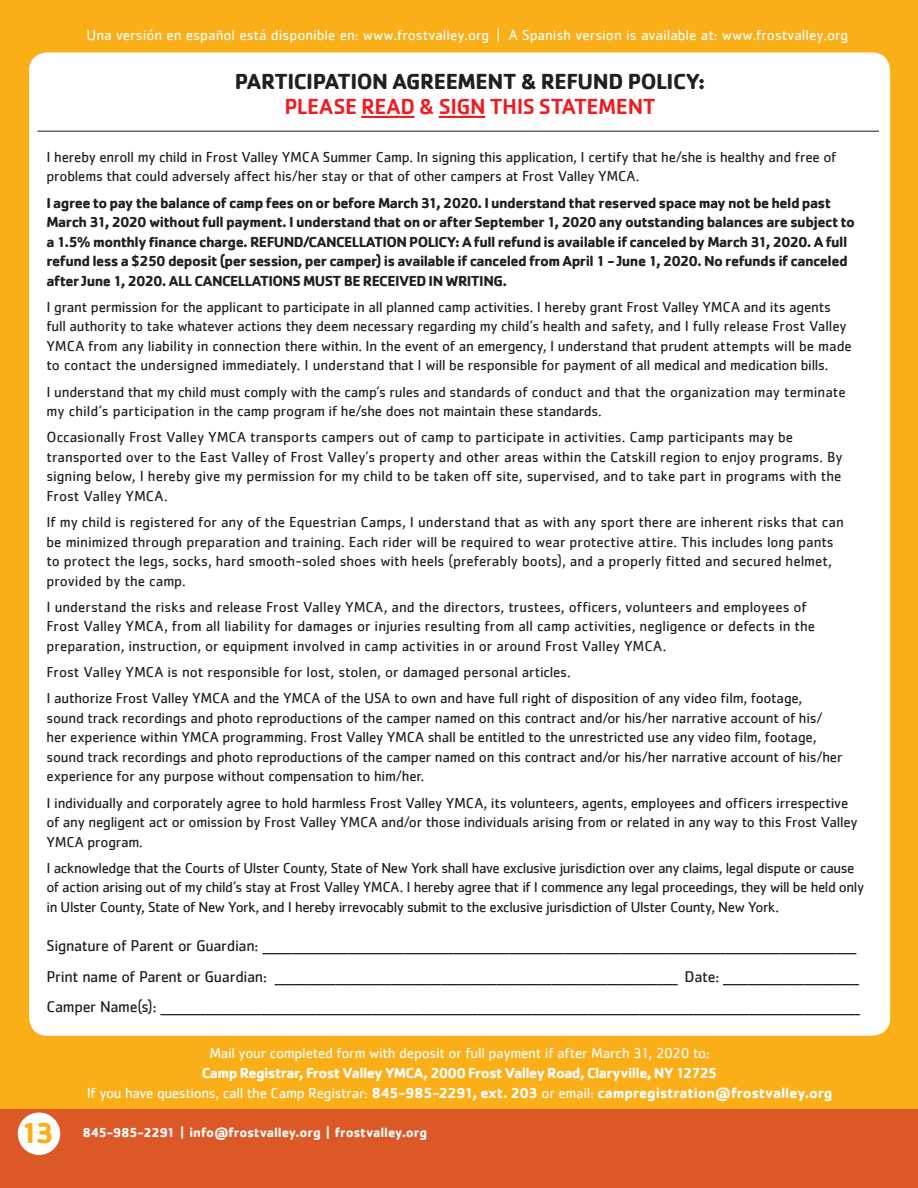
<style>
.page{position:relative;width:918px;height:1188px;background:#faaf18}
.page>*{position:absolute;margin:0;border:0;box-sizing:border-box;transform-origin:0 0}
.t1{font:700 30px "Cachet";color:#faaf18}
.t2{font:700 22.5px "Cachet";letter-spacing:-.02em;color:#231f20}
.t3{font:500 22.5px "Cachet";letter-spacing:-.02em;color:#ee1d23}
.t4{font:16.2px/30.8px "Cachet";letter-spacing:-.02em;color:#231f20}
.t5{font:15px/19.5px "Cachet";letter-spacing:-.01em;color:#231f20}
.t6{font:700 15px/19.5px "Cachet";letter-spacing:-.035em;color:#231f20}
.t7{font:15px/19.5px "Cachet";letter-spacing:-.03em;color:#231f20}
.t8{font:15px "Cachet";color:#fff}
.t9{font:700 15px/20.1px "Cachet";letter-spacing:-.035em;color:#fff;text-align:center}
.t10{font:700 13.5px "Cachet";letter-spacing:-.01em;color:#fff}
.s1{font-weight:400}
</style>
<div class="page">
<div style="left:0;top:1110px;width:918px;height:78px;background:#dd5827"></div>
<div style="left:18px;top:1113px;width:42px;height:42px;background:#fff;border-radius:50%"></div>
<div style="left:29px;top:52px;width:861px;height:984px;background:#fff;border-radius:18px"></div>
<hr style="left:361px;top:116px;width:53px;height:2px;background:#ee1d23">
<hr style="left:439px;top:116px;width:46px;height:2px;background:#ee1d23">
<hr style="left:37px;top:130px;width:842px;height:2px;background:#636366">
<hr style="left:917px;top:1104px;width:1px;height:84px;background:#dd5827">
<p class="t8" style="left:87px;top:26px;width:763px">Una versión en español está disponible en: www.frostvalley.org | A Spanish version is available at: www.frostvalley.org</p>
<h2 class="t2" style="left:235px;top:67px;width:472px">PARTICIPATION AGREEMENT &amp; REFUND POLICY:</h2>
<h2 class="t3" style="left:284px;top:93px;width:373px">PLEASE READ &amp; SIGN THIS STATEMENT</h2>
<p class="t5" style="left:46px;top:147px;width:791px">I hereby enroll my child in Frost Valley YMCA Summer Camp. In signing this application, I certify that he/she is healthy and free of problems that could adversely affect his/her stay or that of other campers at Frost Valley YMCA.</p>
<p class="t6" style="left:46px;top:192px;width:810px">I agree to pay the balance of camp fees on or before March 31, 2020. I understand that reserved space may not be held past March 31, 2020 without full payment. I understand that on or after September 1, 2020 any outstanding balances are subject to a 1.5% monthly finance charge. REFUND/CANCELLATION POLICY: A full refund is available if canceled by March 31, 2020. A full refund less a $250 deposit (per session, per camper) is available if canceled from April 1 - June 1, 2020. No refunds if canceled after June 1, 2020. ALL CANCELLATIONS MUST BE RECEIVED IN WRITING.</p>
<p class="t5" style="left:46px;top:297px;width:807px">I grant permission for the applicant to participate in all planned camp activities. I hereby grant Frost Valley YMCA and its agents full authority to take whatever actions they deem necessary regarding my child’s health and safety, and I fully release Frost Valley YMCA from any liability in connection there within. In the event of an emergency, I understand that prudent attempts will be made to contact the undersigned immediately. I understand that I will be responsible for payment of all medical and medication bills.</p>
<p class="t5" style="left:46px;top:382px;width:801px">I understand that my child must comply with the camp’s rules and standards of conduct and that the organization may terminate my child’s participation in the camp program if he/she does not maintain these standards.</p>
<p class="t5" style="left:46px;top:427px;width:798px">Occasionally Frost Valley YMCA transports campers out of camp to participate in activities. Camp participants may be transported over to the East Valley of Frost Valley’s property and other areas within the Catskill region to enjoy programs. By signing below, I hereby give my permission for my child to be taken off site, supervised, and to take part in programs with the Frost Valley YMCA.</p>
<p class="t5" style="left:46px;top:512px;width:799px">If my child is registered for any of the Equestrian Camps, I understand that as with any sport there are inherent risks that can be minimized through preparation and training. Each rider will be required to wear protective attire. This includes long pants to protect the legs, socks, hard smooth-soled shoes with heels (preferably boots), and a properly fitted and secured helmet, provided by the camp.</p>
<p class="t5" style="left:46px;top:597px;width:770px">I understand the risks and release Frost Valley YMCA, and the directors, trustees, officers, volunteers and employees of<br>Frost Valley YMCA, from all liability for damages or injuries resulting from all camp activities, negligence or defects in the preparation, instruction, or equipment involved in camp activities in or around Frost Valley YMCA.</p>
<p class="t5" style="left:46px;top:659px;width:757px;line-height:26.2px">Frost Valley YMCA is not responsible for lost, stolen, or damaged personal articles.<br>I authorize Frost Valley YMCA and the YMCA of the USA to own and have full right of disposition of any video film, footage,</p>
<p class="t5" style="left:46px;top:708px;width:798px">sound track recordings and photo reproductions of the camper named on this contract and/or his/her narrative account of his/ her experience within YMCA programming. Frost Valley YMCA shall be entitled to the unrestricted use any video film, footage, sound track recordings and photo reproductions of the camper named on this contract and/or his/her narrative account of his/her experience for any purpose without compensation to him/her.</p>
<p class="t5" style="left:46px;top:793px;width:813px">I individually and corporately agree to hold harmless Frost Valley YMCA, its volunteers, agents, employees and officers irrespective of any negligent act or omission by Frost Valley YMCA and/or those individuals arising from or related in any way to this Frost Valley<br>YMCA program.</p>
<p class="t7" style="left:46px;top:858px;width:819px">I acknowledge that the Courts of Ulster County, State of New York shall have exclusive jurisdiction over any claims, legal dispute or cause of action arising out of my child’s stay at Frost Valley YMCA. I hereby agree that if I commence any legal proceedings, they will be held only in Ulster County, State of New York, and I hereby irrevocably submit to the exclusive jurisdiction of Ulster County, New York.</p>
<p class="t4" style="left:46px;top:930px;width:815px">Signature of Parent or Guardian: ______________________________________________________________________________________________________________________<br>Print name of Parent or Guardian: ________________________________________________________________________________ Date: ___________________________<br>Camper Name(s): ___________________________________________________________________________________________________________________________________________</p>
<h1 class="t1" style="left:20px;top:1113px;width:36px">13</h1>
<p class="t8" style="left:209px;top:1044px;width:502px">Mail your completed form with deposit or full payment if after March 31, 2020 to:</p>
<p class="t9" style="left:87px;top:1062px;width:747px">Camp Registrar, Frost Valley YMCA, 2000 Frost Valley Road, Claryville, NY 12725<br><span class="s1">If you have questions, call the Camp Registrar:</span> 845-985-2291, ext. 203 <span class="s1">or email:</span> campregistration@frostvalley.org</p>
<p class="t10" style="left:82px;top:1124px;width:346px">845-985-2291 | info@frostvalley.org | frostvalley.org</p>
</div>
